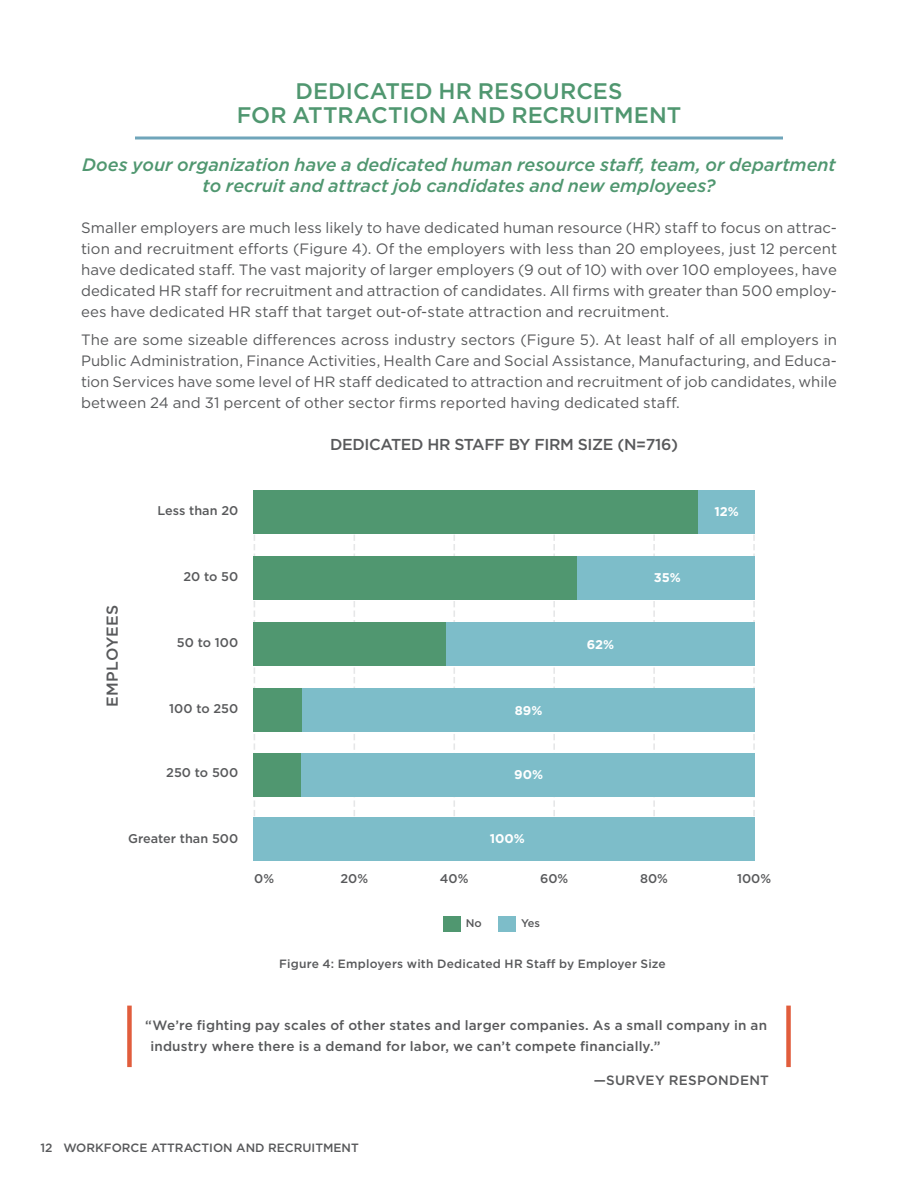
<style>
.page{position:relative;width:918px;height:1188px;background:#fff}
.page>*{position:absolute;margin:0;border:0;box-sizing:border-box;transform-origin:0 0}
.t1{font:500 22.5px/24px "Gotham";color:#509770;text-align:center}
.t2{font:italic 500 18px/21px "Gotham";color:#509770;text-align:center}
.t3{font:500 15.75px "Gotham";letter-spacing:-.025em;color:#58595b}
.t4{font:500 15.75px "Gotham";letter-spacing:.025em;color:#58595b}
.t5{font:15px/21px "Gotham";letter-spacing:.005em;color:#58595b;text-align:justify}
.t6{font:500 13.5px/21px "Gotham";letter-spacing:.015em;color:#58595b}
.t7{font:500 12.6px "Gotham";color:#58595b}
.t8{font:700 12.6px "Gotham";color:#fff}
.t9{font:500 12px "Gotham";color:#58595b}
.t10{font:500 11.1px "Gotham";color:#58595b}
</style>
<div class="page">
<hr style="left:135px;top:136px;width:648px;height:3px;background:#6fa5ba">
<div style="left:127px;top:1006px;width:5px;height:61px;background:#e15d3c"></div>
<div style="left:786px;top:1006px;width:5px;height:61px;background:#e15d3c"></div>
<svg style="left:254px;top:534px;width:1px;height:282px"></svg>
<svg style="left:354px;top:534px;width:1px;height:282px"></svg>
<svg style="left:453px;top:534px;width:2px;height:282px"></svg>
<svg style="left:553px;top:534px;width:2px;height:282px"></svg>
<svg style="left:653px;top:534px;width:2px;height:282px"></svg>
<svg style="left:753px;top:535px;width:2px;height:281px"></svg>
<div style="left:443px;top:917px;width:18px;height:15px;background:#509770"></div>
<div style="left:498px;top:917px;width:17px;height:15px;background:#7dbdc9"></div>
<div style="left:254px;top:490px;width:483px;height:44px;background:#509770"></div>
<div style="left:699px;top:490px;width:56px;height:44px;background:#7dbdc9"></div>
<div style="left:254px;top:556px;width:323px;height:44px;background:#509770"></div>
<div style="left:577px;top:556px;width:178px;height:44px;background:#7dbdc9"></div>
<div style="left:254px;top:623px;width:192px;height:43px;background:#509770"></div>
<div style="left:446px;top:623px;width:309px;height:43px;background:#7dbdc9"></div>
<div style="left:254px;top:689px;width:49px;height:43px;background:#509770"></div>
<div style="left:303px;top:689px;width:452px;height:43px;background:#7dbdc9"></div>
<div style="left:254px;top:753px;width:47px;height:43px;background:#509770"></div>
<div style="left:301px;top:753px;width:454px;height:43px;background:#7dbdc9"></div>
<div style="left:254px;top:817px;width:501px;height:44px;background:#7dbdc9"></div>
<h1 class="t1" style="left:237px;top:79px;width:446px">DEDICATED HR RESOURCES<br>FOR ATTRACTION AND RECRUITMENT</h1>
<p class="t2" style="left:82px;top:154px;width:755px">Does your organization have a dedicated human resource staff, team, or department to recruit and attract job candidates and new employees?</p>
<p class="t5" style="left:81px;top:217px;width:758px">Smaller employers are much less likely to have dedicated human resource (HR) staff to focus on attrac&shy;tion and recruitment efforts (Figure 4). Of the employers with less than 20 employees, just 12 percent have dedicated staff. The vast majority of larger employers (9 out of 10) with over 100 employees, have dedicated HR staff for recruitment and attraction of candidates. All firms with greater than 500 employ&shy;ees have dedicated HR staff that target out-of-state attraction and recruitment.</p>
<p class="t5" style="left:81px;top:329px;width:758px">The are some sizeable differences across industry sectors (Figure 5). At least half of all employers in Public Administration, Finance Activities, Health Care and Social Assistance, Manufacturing, and Educa&shy;tion Services have some level of HR staff dedicated to attraction and recruitment of job candidates, while between 24 and 31 percent of other sector firms reported having dedicated staff.</p>
<p class="t7" style="left:158px;top:502px;width:82px">Less than 20</p>
<p class="t3" style="left:330px;top:434px;width:349px">DEDICATED HR STAFF BY FIRM SIZE (N=716)</p>
<p class="t8" style="left:714px;top:503px;width:26px">12%</p>
<p class="t4" style="left:102px;top:707px;width:104px;rotate:-90deg">EMPLOYEES</p>
<p class="t7" style="left:183px;top:568px;width:56px">20 to 50</p>
<p class="t7" style="left:177px;top:635px;width:63px">50 to 100</p>
<p class="t7" style="left:169px;top:700px;width:71px">100 to 250</p>
<p class="t7" style="left:166px;top:764px;width:73px">250 to 500</p>
<p class="t8" style="left:515px;top:702px;width:29px">89%</p>
<p class="t8" style="left:514px;top:766px;width:30px">90%</p>
<p class="t8" style="left:587px;top:636px;width:29px">62%</p>
<p class="t8" style="left:654px;top:570px;width:28px">35%</p>
<p class="t7" style="left:128px;top:831px;width:111px">Greater than 500</p>
<p class="t8" style="left:490px;top:830px;width:37px">100%</p>
<p class="t7" style="left:254px;top:870px;width:21px">0%</p>
<p class="t7" style="left:340px;top:870px;width:29px">20%</p>
<p class="t7" style="left:440px;top:870px;width:30px">40%</p>
<p class="t7" style="left:540px;top:870px;width:30px">60%</p>
<p class="t7" style="left:640px;top:870px;width:29px">80%</p>
<p class="t7" style="left:737px;top:870px;width:36px">100%</p>
<p class="t10" style="left:466px;top:916px;width:18px">No</p>
<p class="t10" style="left:521px;top:916px;width:20px">Yes</p>
<p class="t9" style="left:279px;top:956px;width:388px">Figure 4: Employers with Dedicated HR Staff by Employer Size</p>
<p class="t6" style="left:150px;top:1014px;width:618px;text-indent:-5px">“We’re fighting pay scales of other states and larger companies. As a small company in an industry where there is a demand for labor, we can’t compete financially.”</p>
<p class="t6" style="left:594px;top:1070px;width:176px">—SURVEY RESPONDENT</p>
<p class="t9" style="left:40px;top:1140px;width:320px">12 WORKFORCE ATTRACTION AND RECRUITMENT</p>
</div>
